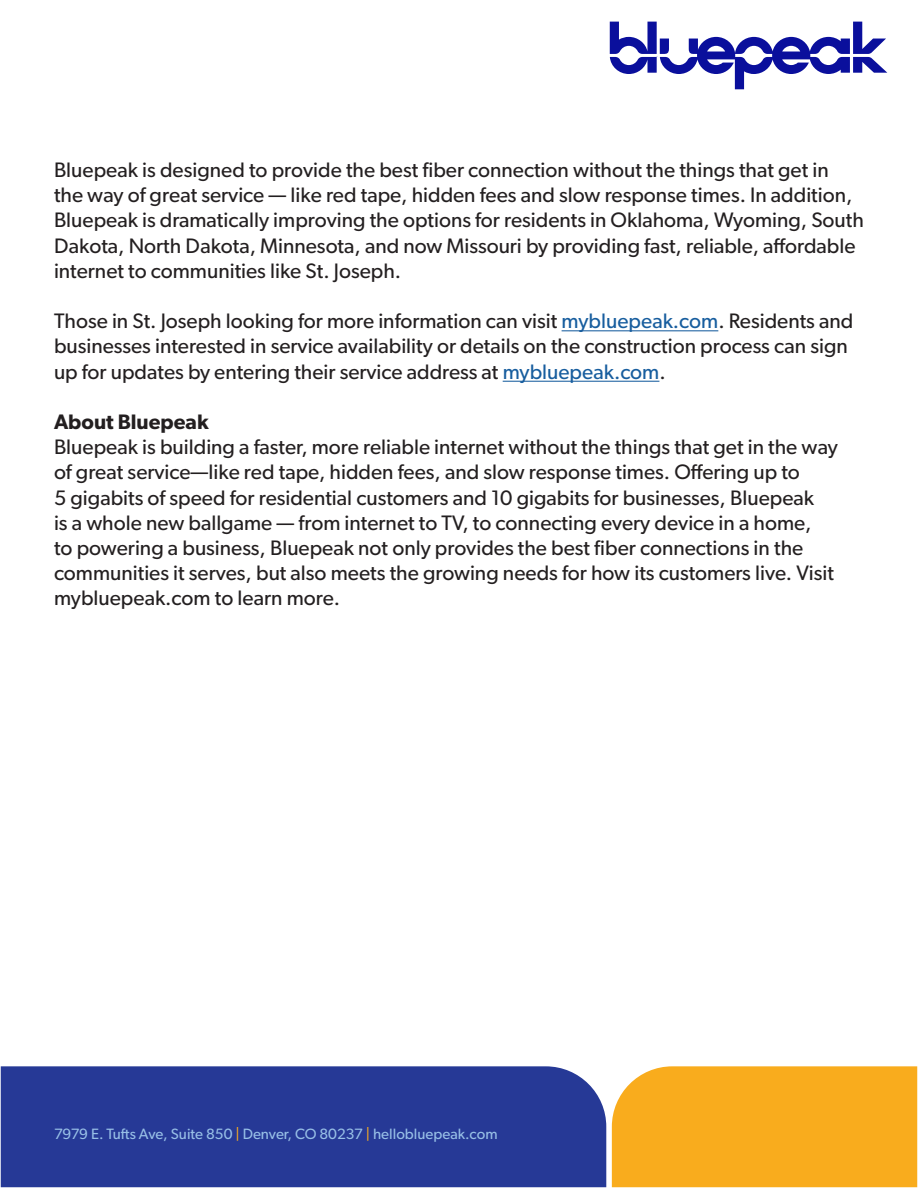
<style>
.page{position:relative;width:918px;height:1188px;background:#fff}
.page>*{position:absolute;margin:0;border:0;box-sizing:border-box;transform-origin:0 0}
.t1{font:21px/25.2px "Gibson";color:#231f20}
.t2{font:600 21px "Gibson";color:#231f20}
.t3{font:15px "Gibson";color:#97bfe6}
.s1{color:#175d9e}
.s2{color:#faad1e}
</style>
<div class="page">
<svg style="left:610px;top:22px;width:277px;height:67px"></svg>
<div style="left:1px;top:1066px;width:605px;height:121px;background:#263996"></div>
<div style="left:612px;top:1066px;width:305px;height:121px;background:#f9ac1d"></div>
<hr style="left:562px;top:330px;width:156px;height:1px;background:#175d9e">
<hr style="left:503px;top:381px;width:156px;height:1px;background:#175d9e">
<p class="t1" style="left:54px;top:157px;width:811px">Bluepeak is designed to provide the best fiber connection without the things that get in<br>the way of great service — like red tape, hidden fees and slow response times. In addition, Bluepeak is dramatically improving the options for residents in Oklahoma, Wyoming, South Dakota, North Dakota, Minnesota, and now Missouri by providing fast, reliable, affordable internet to communities like St. Joseph.</p>
<p class="t1" style="left:54px;top:308px;width:801px">Those in St. Joseph looking for more information can visit <span class="s1">mybluepeak.com</span>. Residents and businesses interested in service availability or details on the construction process can sign up for updates by entering their service address at <span class="s1">mybluepeak.com</span>.</p>
<p class="t2" style="left:54px;top:409px;width:156px">About Bluepeak</p>
<p class="t1" style="left:54px;top:434px;width:785px">Bluepeak is building a faster, more reliable internet without the things that get in the way of great service—like red tape, hidden fees, and slow response times. Offering up to<br>5 gigabits of speed for residential customers and 10 gigabits for businesses, Bluepeak<br>is a whole new ballgame — from internet to TV, to connecting every device in a home,<br>to powering a business, Bluepeak not only provides the best fiber connections in the communities it serves, but also meets the growing needs for how its customers live. Visit mybluepeak.com to learn more.</p>
<p class="t3" style="left:54px;top:1125px;width:445px">7979 E. Tufts Ave, Suite 850 <span class="s2">|</span> Denver, CO 80237 <span class="s2">|</span> hellobluepeak.com</p>
</div>
